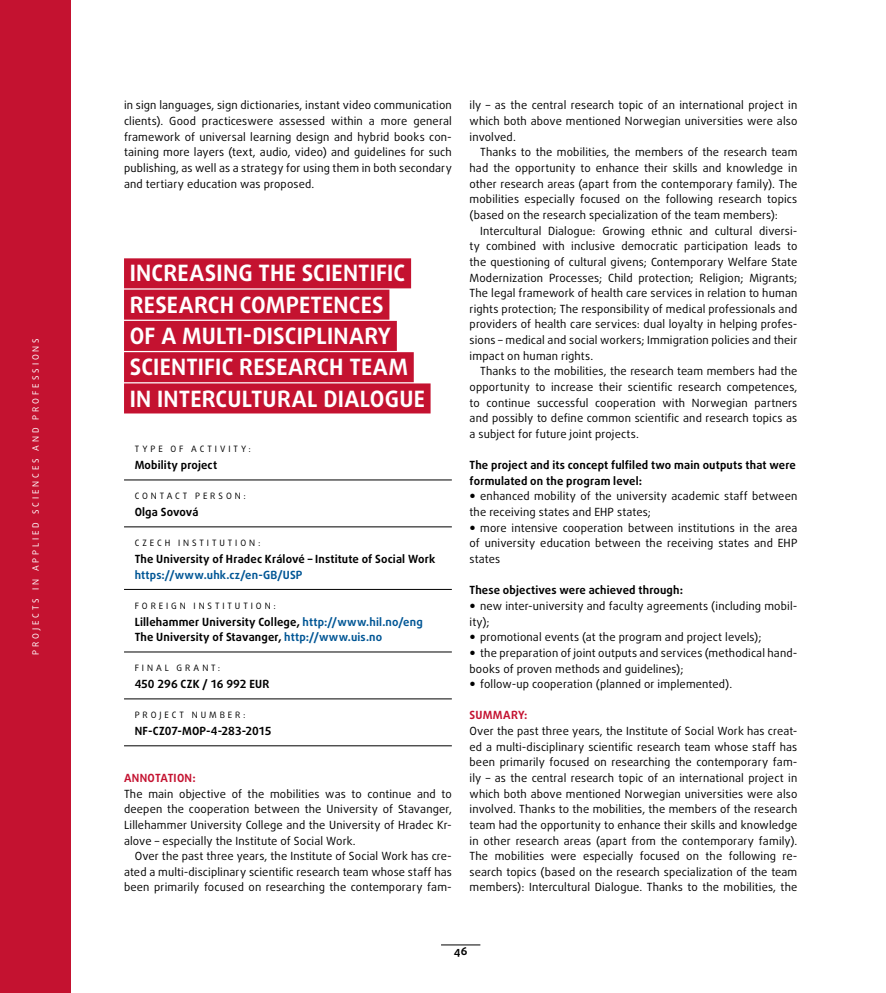
<style>
.page{position:relative;width:886px;height:993px;background:#fff}
.page>*{position:absolute;margin:0;border:0;box-sizing:border-box;transform-origin:0 0}
.t1{font:700 22.5px/31.2px "Daxline Pro";letter-spacing:.01em;color:#fff}
.t2{font:11.25px/15.6px "Daxline Pro";letter-spacing:.015em;color:#000;text-align:justify}
.t3{font:700 11.25px/15.6px "Daxline Pro";letter-spacing:.015em;color:#000}
.t4{font:700 11.25px "Daxline Pro";letter-spacing:.015em;color:#005695}
.t5{font:700 11.25px "Daxline Pro";letter-spacing:.025em;color:#c41230}
.t6{font:8.75px "Daxline Pro";letter-spacing:.335em;color:#000}
.t7{font:8.75px "Daxline Pro";letter-spacing:.33em;color:#fff}
.s1{color:#005695}
</style>
<div class="page">
<div style="left:124px;top:258px;width:287px;height:30px;background:#c41230"></div>
<div style="left:124px;top:289px;width:265px;height:30px;background:#c41230"></div>
<div style="left:124px;top:321px;width:273px;height:30px;background:#c41230"></div>
<div style="left:124px;top:352px;width:290px;height:30px;background:#c41230"></div>
<div style="left:124px;top:383px;width:307px;height:30px;background:#c41230"></div>
<hr style="left:124px;top:479px;width:328px;height:1px;background:#000">
<hr style="left:124px;top:526px;width:328px;height:1px;background:#000">
<hr style="left:124px;top:589px;width:328px;height:1px;background:#000">
<hr style="left:124px;top:651px;width:328px;height:1px;background:#000">
<hr style="left:124px;top:698px;width:328px;height:1px;background:#000">
<hr style="left:124px;top:745px;width:328px;height:1px;background:#000">
<div style="left:0;top:0;width:71px;height:992px;background:#c41230"></div>
<hr style="left:441px;top:944px;width:39px;height:1px;background:#000">
<p class="t7" style="left:30px;top:654px;width:318px;rotate:-90deg">PROJECTS IN APPLIED SCIENCES AND PROFESSIONS</p>
<p class="t2" style="left:124px;top:98px;width:329px">in sign languages, sign dictionaries, instant video communication clients). Good practiceswere assessed within a more general framework of universal learning design and hybrid books con&shy;taining more layers (text, audio, video) and guidelines for such publishing, as well as a strategy for using them in both secondary and tertiary education was proposed.</p>
<h1 class="t1" style="left:130px;top:258px;width:297px">INCREASING THE SCIENTIFIC<br>RESEARCH COMPETENCES<br>OF A MULTI-DISCIPLINARY<br>SCIENTIFIC RESEARCH TEAM<br>IN INTERCULTURAL DIALOGUE</h1>
<p class="t6" style="left:135px;top:443px;width:118px">TYPE OF ACTIVITY:</p>
<p class="t3" style="left:135px;top:457px;width:84px">Mobility project</p>
<p class="t6" style="left:135px;top:490px;width:113px">CONTACT PERSON:</p>
<p class="t3" style="left:135px;top:504px;width:65px">Olga Sovová</p>
<p class="t6" style="left:135px;top:537px;width:127px">CZECH INSTITUTION:</p>
<p class="t3" style="left:135px;top:551px;width:302px">The University of Hradec Králové – Institute of Social Work</p>
<p class="t4" style="left:135px;top:567px;width:169px">https://www.uhk.cz/en-GB/USP</p>
<p class="t6" style="left:135px;top:599px;width:143px">FOREIGN INSTITUTION:</p>
<p class="t3" style="left:135px;top:613px;width:290px">Lillehammer University College, <span class="s1">http://www.hil.no/eng<br></span>The University of Stavanger, <span class="s1">http://www.uis.no</span></p>
<p class="t6" style="left:135px;top:662px;width:87px">FINAL GRANT:</p>
<p class="t3" style="left:135px;top:676px;width:136px">450 296 CZK / 16 992 EUR</p>
<p class="t6" style="left:135px;top:709px;width:113px">PROJECT NUMBER:</p>
<p class="t3" style="left:135px;top:723px;width:138px">NF-CZ07-MOP-4-283-2015</p>
<p class="t5" style="left:124px;top:770px;width:73px">ANNOTATION:</p>
<p class="t2" style="left:124px;top:785px;width:329px">The main objective of the mobilities was to continue and to deepen the cooperation between the University of Stavanger, Lillehammer University College and the University of Hradec Kr&shy;alove – especially the Institute of Social Work.</p>
<p class="t2" style="left:124px;top:848px;width:329px;text-indent:11px">Over the past three years, the Institute of Social Work has cre&shy;ated a multi-disciplinary scientific research team whose staff has been primarily focused on researching the contemporary fam-</p>
<p class="t2" style="left:469px;top:98px;width:329px">ily – as the central research topic of an international project in which both above mentioned Norwegian universities were also involved.</p>
<p class="t2" style="left:469px;top:145px;width:329px;text-indent:11px">Thanks to the mobilities, the members of the research team had the opportunity to enhance their skills and knowledge in other research areas (apart from the contemporary family). The mobilities especially focused on the following research topics (based on the research specialization of the team members):</p>
<p class="t2" style="left:469px;top:223px;width:329px;text-indent:11px">Intercultural Dialogue: Growing ethnic and cultural diversi&shy;ty combined with inclusive democratic participation leads to the questioning of cultural givens; Contemporary Welfare State Modernization Processes; Child protection; Religion; Migrants; The legal framework of health care services in relation to human rights protection; The responsibility of medical professionals and providers of health care services: dual loyalty in helping profes&shy;sions – medical and social workers; Immigration policies and their impact on human rights.</p>
<p class="t2" style="left:469px;top:363px;width:329px;text-indent:11px">Thanks to the mobilities, the research team members had the opportunity to increase their scientific research competences, to continue successful cooperation with Norwegian partners and possibly to define common scientific and research topics as a subject for future joint projects.</p>
<p class="t3" style="left:469px;top:457px;width:328px">The project and its concept fulfiled two main outputs that were formulated on the program level:</p>
<p class="t2" style="left:469px;top:488px;width:329px;text-indent:11px">enhanced mobility of the university academic staff between the receiving states and EHP states;</p>
<p class="t2" style="left:469px;top:520px;width:329px;text-indent:11px">more intensive cooperation between institutions in the area of university education between the receiving states and EHP states</p>
<p class="t3" style="left:469px;top:582px;width:215px">These objectives were achieved through:</p>
<p class="t2" style="left:480px;top:598px;width:319px">new inter-university and faculty agreements (including mobil-</p>
<p class="t2" style="left:469px;top:613px;width:22px">ity);</p>
<p class="t2" style="left:480px;top:629px;width:283px">promotional events (at the program and project levels);</p>
<p class="t2" style="left:480px;top:645px;width:319px">the preparation of joint outputs and services (methodical hand-</p>
<p class="t2" style="left:469px;top:660px;width:215px">books of proven methods and guidelines);</p>
<p class="t2" style="left:480px;top:676px;width:253px">follow-up cooperation (planned or implemented).</p>
<p class="t5" style="left:470px;top:707px;width:60px">SUMMARY:</p>
<p class="t2" style="left:469px;top:723px;width:329px">Over the past three years, the Institute of Social Work has creat&shy;ed a multi-disciplinary scientific research team whose staff has been primarily focused on researching the contemporary fam&shy;ily – as the central research topic of an international project in which both above mentioned Norwegian universities were also involved. Thanks to the mobilities, the members of the research team had the opportunity to enhance their skills and knowledge in other research areas (apart from the contemporary family).<br>The mobilities were especially focused on the following re&shy;search topics (based on the research specialization of the team members): Intercultural Dialogue. Thanks to the mobilities, the</p>
<p class="t3" style="left:454px;top:943px;width:15px">46</p>
</div>
